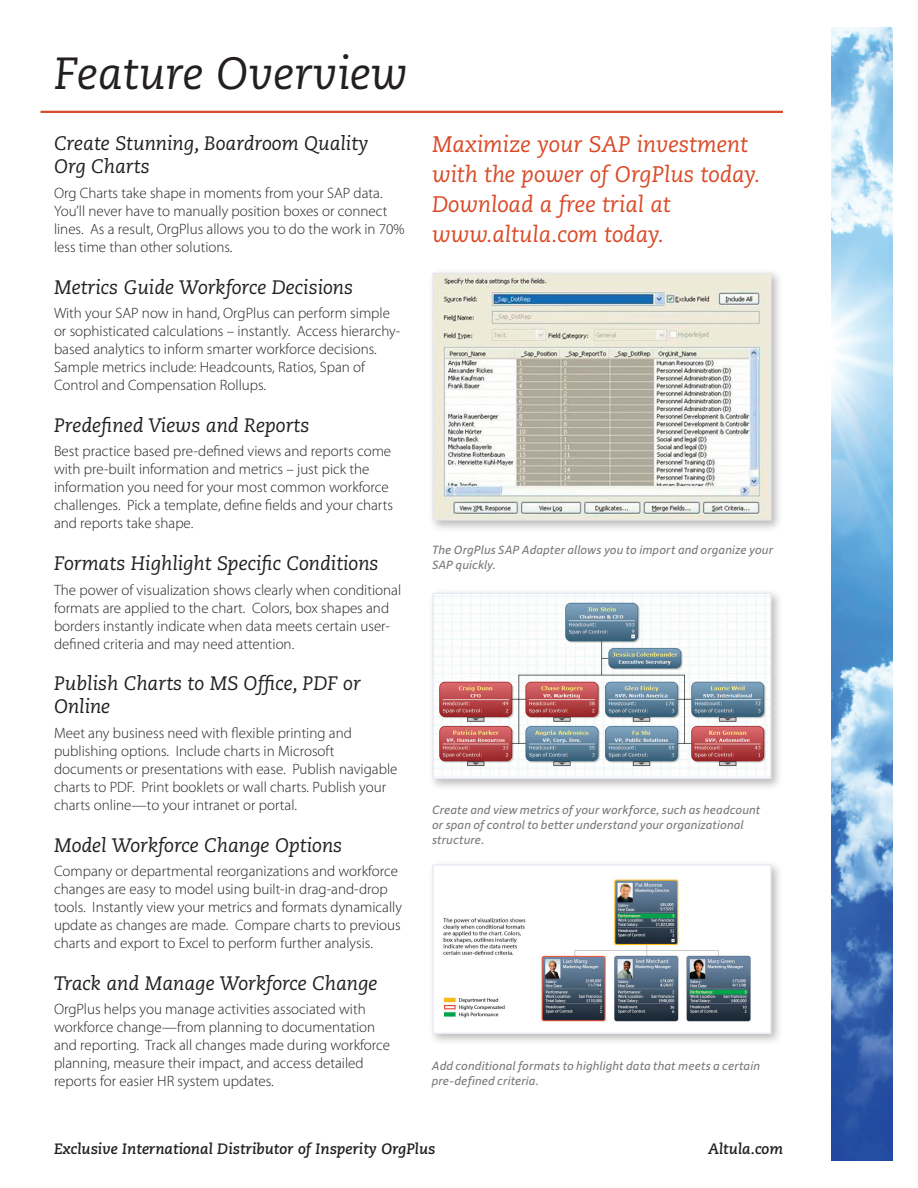
<style>
.page{position:relative;width:918px;height:1188px;background:#fff}
.page>*{position:absolute;margin:0;border:0;box-sizing:border-box;transform-origin:0 0}
.t1{font:italic 45px "Caecilia LT Std";color:#231f20}
.body{font:italic 22.5px/30px "Caecilia LT Std";color:#d94a27}
.t2{font:italic 19.5px/23.4px "Caecilia LT Std";color:#231f20}
.body-2{font:300 15px/18px "Myriad Pro";color:#231f20}
.t3{font:italic 700 15px "Caecilia LT Std";color:#231f20}
.t4{font:italic 12.75px/15px "Depot New";letter-spacing:.01em;color:#787a7d}
</style>
<div class="page">
<img style="left:832px;top:27px;width:60px;height:1134px">
<hr style="left:40px;top:111px;width:743px;height:2px;background:#d94a27">
<div style="left:428px;top:588px;width:355px;height:203px;background:#231f20;opacity:.3"></div>
<img style="left:435px;top:595px;width:335px;height:182px">
<div style="left:433px;top:593px;width:339px;height:186px;border:1px solid #e7e6f2"></div>
<div style="left:428px;top:860px;width:355px;height:186px;background:#231f20;opacity:.3"></div>
<img style="left:435px;top:866px;width:335px;height:166px">
<div style="left:433px;top:864px;width:339px;height:170px;border:1px solid #e7e6f2"></div>
<div style="left:428px;top:268px;width:355px;height:264px;background:#231f20;opacity:.3"></div>
<img style="left:435px;top:275px;width:335px;height:244px">
<div style="left:433px;top:273px;width:339px;height:248px;border:1px solid #e7e6f2"></div>
<p class="t1" style="left:54px;top:48px;width:356px">Feature Overview</p>
<p class="t2" style="left:54px;top:132px;width:316px">Create Stunning, Boardroom Quality<br>Org Charts</p>
<p class="body-2" style="left:54px;top:184px;width:352px">Org Charts take shape in moments from your SAP data.<br>You’ll never have to manually position boxes or connect lines. As a result, OrgPlus allows you to do the work in 70% less time than other solutions.</p>
<p class="t2" style="left:54px;top:276px;width:301px">Metrics Guide Workforce Decisions</p>
<p class="body-2" style="left:54px;top:304px;width:348px">With your SAP now in hand, OrgPlus can perform simple or sophisticated calculations – instantly. Access hierarchy&shy;based analytics to inform smarter workforce decisions.<br>Sample metrics include: Headcounts, Ratios, Span of Control and Compensation Rollups.</p>
<p class="t2" style="left:54px;top:414px;width:257px">Predefined Views and Reports</p>
<p class="body-2" style="left:54px;top:442px;width:341px">Best practice based pre-defined views and reports come with pre-built information and metrics – just pick the information you need for your most common workforce challenges. Pick a template, define fields and your charts and reports take shape.</p>
<p class="t2" style="left:54px;top:552px;width:326px">Formats Highlight Specific Conditions</p>
<p class="body-2" style="left:54px;top:580px;width:349px">The power of visualization shows clearly when conditional formats are applied to the chart. Colors, box shapes and borders instantly indicate when data meets certain user&shy;defined criteria and may need attention.</p>
<p class="t2" style="left:54px;top:672px;width:309px">Publish Charts to MS Office, PDF or<br>Online</p>
<p class="body-2" style="left:54px;top:724px;width:345px">Meet any business need with flexible printing and publishing options. Include charts in Microsoft documents or presentations with ease. Publish navigable charts to PDF. Print booklets or wall charts. Publish your charts online—to your intranet or portal.</p>
<p class="t2" style="left:54px;top:834px;width:290px">Model Workforce Change Options</p>
<p class="body-2" style="left:54px;top:862px;width:350px">Company or departmental reorganizations and workforce changes are easy to model using built-in drag-and-drop tools. Instantly view your metrics and formats dynamically update as changes are made. Compare charts to previous charts and export to Excel to perform further analysis.</p>
<p class="t2" style="left:54px;top:972px;width:325px">Track and Manage Workforce Change</p>
<p class="body-2" style="left:54px;top:1000px;width:338px">OrgPlus helps you manage activities associated with workforce change—from planning to documentation and reporting. Track all changes made during workforce planning, measure their impact, and access detailed reports for easier HR system updates.</p>
<p class="body" style="left:432px;top:130px;width:330px">Maximize your SAP investment with the power of OrgPlus today.<br>Download a free trial at</p>
<p class="body" style="left:432px;top:220px;width:233px">www.altula.com today.</p>
<p class="t4" style="left:432px;top:542px;width:343px">The OrgPlus SAP Adapter allows you to import and organize your<br>SAP quickly.</p>
<p class="t4" style="left:432px;top:802px;width:330px">Create and view metrics of your workforce, such as headcount or span of control to better understand your organizational structure.</p>
<p class="t4" style="left:432px;top:1058px;width:330px">Add conditional formats to highlight data that meets a certain pre-defined criteria.</p>
<p class="t3" style="left:54px;top:1140px;width:383px">Exclusive International Distributor of Insperity OrgPlus</p>
<p class="t3" style="left:708px;top:1140px;width:77px">Altula.com</p>
</div>
